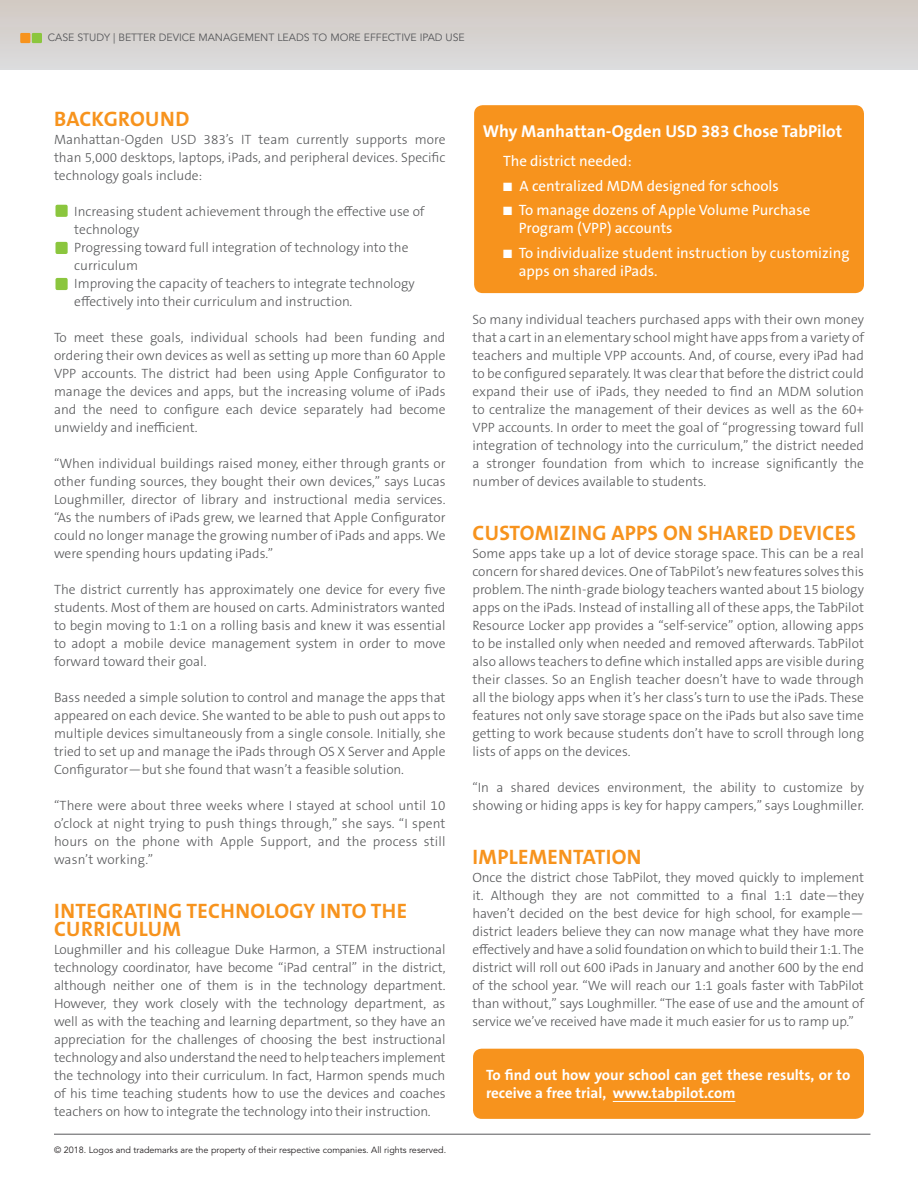
<style>
.page{position:relative;width:918px;height:1188px;background:#fff}
.page>*{position:absolute;margin:0;border:0;box-sizing:border-box;transform-origin:0 0}
.SUB{font:700 21px/18px "The Sans B W7";letter-spacing:.015em;color:#f7931d}
.t1{font:700 17.25px "The Sans B W7";color:#fff}
.t2{font:15px/18px "The Sans B W5 Plain";color:#fff}
.t3{font:700 15px/18px "The Sans B W7";color:#fff}
.t4{font:300 13.5px/18px "The Sans B W3";color:#57585a;text-align:justify}
.t5{font:10.5px "Avenir LT Std";color:#57585a}
.t6{font:9px "Avenir LT Std";color:#231f20}
</style>
<div class="page">
<div style="left:473px;top:1049px;width:391px;height:70px;background:#f7931d;border-radius:9px"></div>
<hr style="left:613px;top:1101px;width:122px;height:1px;background:#fff">
<div style="left:474px;top:105px;width:390px;height:188px;background:#f7931d;border-radius:9px"></div>
<div style="left:0;top:0;width:918px;height:69px;background:linear-gradient(to right,#d7d2d0,#d7d2d0)"></div>
<hr style="left:54px;top:1134px;width:816px;height:1px;background:#57585a">
<div style="left:32px;top:33px;width:10px;height:10px;background:#8bc63e"></div>
<div style="left:20px;top:33px;width:10px;height:10px;background:#f7931d"></div>
<div style="left:55px;top:205px;width:13px;height:12px;background:#8bc63e;border-radius:2px"></div>
<div style="left:55px;top:242px;width:13px;height:12px;background:#8bc63e;border-radius:2px"></div>
<div style="left:55px;top:278px;width:13px;height:12px;background:#8bc63e;border-radius:2px"></div>
<p class="t5" style="left:48px;top:32px;width:419px">CASE STUDY | BETTER DEVICE MANAGEMENT LEADS TO MORE EFFECTIVE IPAD USE</p>
<p class="SUB" style="left:54px;top:110px;width:137px">BACKGROUND</p>
<p class="t4" style="left:54px;top:131px;width:393px">Manhattan-Ogden USD 383’s IT team currently supports more than 5,000 desktops, laptops, iPads, and peripheral devices. Specific technology goals include:</p>
<p class="t4" style="left:74px;top:203px;width:352px">Increasing student achievement through the effective use of technology</p>
<p class="t4" style="left:74px;top:239px;width:336px">Progressing toward full integration of technology into the curriculum</p>
<p class="t4" style="left:74px;top:275px;width:342px">Improving the capacity of teachers to integrate technology effectively into their curriculum and instruction.</p>
<p class="t4" style="left:54px;top:329px;width:393px">To meet these goals, individual schools had been funding and ordering their own devices as well as setting up more than 60 Apple VPP accounts. The district had been using Apple Configurator to manage the devices and apps, but the increasing volume of iPads and the need to configure each device separately had become unwieldy and inefficient.</p>
<p class="t4" style="left:54px;top:455px;width:393px">“When individual buildings raised money, either through grants or other funding sources, they bought their own devices,” says Lucas Loughmiller, director of library and instructional media services. “As the numbers of iPads grew, we learned that Apple Configurator could no longer manage the growing number of iPads and apps. We were spending hours updating iPads.”</p>
<p class="t4" style="left:54px;top:581px;width:393px">The district currently has approximately one device for every five students. Most of them are housed on carts. Administrators wanted to begin moving to 1:1 on a rolling basis and knew it was essential to adopt a mobile device management system in order to move forward toward their goal.</p>
<p class="t4" style="left:54px;top:689px;width:393px">Bass needed a simple solution to control and manage the apps that appeared on each device. She wanted to be able to push out apps to multiple devices simultaneously from a single console. Initially, she tried to set up and manage the iPads through OS X Server and Apple Configurator—but she found that wasn’t a feasible solution.</p>
<p class="t4" style="left:54px;top:797px;width:393px">“There were about three weeks where I stayed at school until 10 o’clock at night trying to push things through,” she says. “I spent hours on the phone with Apple Support, and the process still wasn’t working.”</p>
<p class="SUB" style="left:54px;top:902px;width:355px">INTEGRATING TECHNOLOGY INTO THE<br>CURRICULUM</p>
<p class="t4" style="left:54px;top:941px;width:393px">Loughmiller and his colleague Duke Harmon, a STEM instructional technology coordinator, have become “iPad central” in the district, although neither one of them is in the technology department.<br>However, they work closely with the technology department, as well as with the teaching and learning department, so they have an appreciation for the challenges of choosing the best instructional technology and also understand the need to help teachers implement the technology into their curriculum. In fact, Harmon spends much of his time teaching students how to use the devices and coaches teachers on how to integrate the technology into their instruction.</p>
<p class="t6" style="left:54px;top:1145px;width:394px">© 2018. Logos and trademarks are the property of their respective companies. All rights reserved.</p>
<p class="t1" style="left:483px;top:120px;width:361px">Why Manhattan-Ogden USD 383 Chose TabPilot</p>
<p class="t2" style="left:503px;top:152px;width:130px">The district needed:</p>
<p class="t2" style="left:503px;top:177px;width:277px">■ A centralized MDM designed for schools</p>
<p class="t2" style="left:519px;top:201px;width:293px;text-indent:-16px">■ To manage dozens of Apple Volume Purchase<br>Program (VPP) accounts</p>
<p class="t2" style="left:519px;top:244px;width:332px;text-indent:-16px">■ To individualize student instruction by customizing apps on shared iPads.</p>
<p class="t4" style="left:472px;top:311px;width:393px">So many individual teachers purchased apps with their own money that a cart in an elementary school might have apps from a variety of teachers and multiple VPP accounts. And, of course, every iPad had to be configured separately. It was clear that before the district could expand their use of iPads, they needed to find an MDM solution to centralize the management of their devices as well as the 60+ VPP accounts. In order to meet the goal of “progressing toward full integration of technology into the curriculum,” the district needed a stronger foundation from which to increase significantly the number of devices available to students.</p>
<p class="SUB" style="left:473px;top:524px;width:385px">CUSTOMIZING APPS ON SHARED DEVICES</p>
<p class="t4" style="left:472px;top:545px;width:393px">Some apps take up a lot of device storage space. This can be a real concern for shared devices. One of TabPilot’s new features solves this problem. The ninth-grade biology teachers wanted about 15 biology apps on the iPads. Instead of installing all of these apps, the TabPilot Resource Locker app provides a “self-service” option, allowing apps to be installed only when needed and removed afterwards. TabPilot also allows teachers to define which installed apps are visible during their classes. So an English teacher doesn’t have to wade through all the biology apps when it’s her class’s turn to use the iPads. These features not only save storage space on the iPads but also save time getting to work because students don’t have to scroll through long lists of apps on the devices.</p>
<p class="t4" style="left:472px;top:779px;width:393px">“In a shared devices environment, the ability to customize by showing or hiding apps is key for happy campers,” says Loughmiller.</p>
<p class="SUB" style="left:473px;top:848px;width:170px">IMPLEMENTATION</p>
<p class="t4" style="left:472px;top:869px;width:393px">Once the district chose TabPilot, they moved quickly to implement it. Although they are not committed to a final 1:1 date—they haven’t decided on the best device for high school, for example— district leaders believe they can now manage what they have more effectively and have a solid foundation on which to build their 1:1. The district will roll out 600 iPads in January and another 600 by the end of the school year. “We will reach our 1:1 goals faster with TabPilot than without,” says Loughmiller. “The ease of use and the amount of service we’ve received have made it much easier for us to ramp up.”</p>
<p class="t3" style="left:486px;top:1066px;width:366px">To find out how your school can get these results, or to receive a free trial, www.tabpilot.com</p>
</div>
